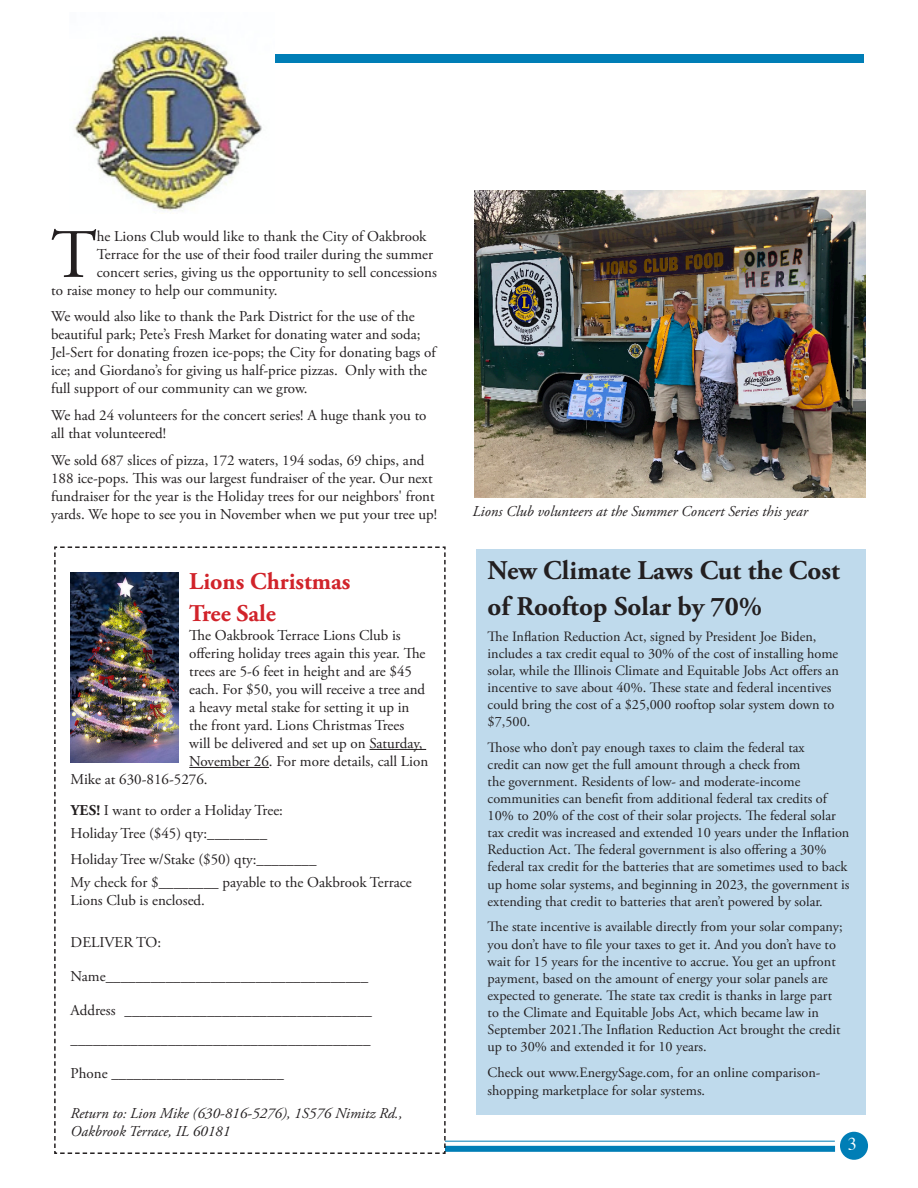
<style>
.page{position:relative;width:918px;height:1188px;background:#fff}
.page>*{position:absolute;margin:0;border:0;box-sizing:border-box;transform-origin:0 0}
.body{font:69.3px "Adobe Garamond Pro";color:#231f20}
.headers{font:700 27px/36px "Adobe Garamond Pro";color:#231f20}
.heads{font:700 24px/31.5px "Adobe Garamond Pro";color:#d1232a}
.t1{font:18px "Times";color:#fff}
.body-2{font:15px/18px "Adobe Garamond Pro";color:#231f20}
._01_bef_body{font:15px "Adobe Garamond Pro";color:#231f20}
.body-3{font:italic 15px/18px "Adobe Garamond Pro";color:#231f20}
.body-4{font:14.25px/17.1px "Adobe Garamond Pro";color:#231f20}
.s1{font-weight:700}
</style>
<div class="page">
<div style="left:54px;top:54px;width:810px;height:9px;background:#007eb6"></div>
<div style="left:840px;top:1132px;width:28px;height:28px;background:#007eb6;border-radius:50%"></div>
<div style="left:55px;top:1146px;width:780px;height:6px;background:#007eb6"></div>
<hr style="left:56px;top:1141px;width:779px;height:1px;background:#007eb6">
<div style="left:476px;top:549px;width:390px;height:566px;background:#bfdaec"></div>
<img style="left:74px;top:36px;width:201px;height:175px">
<svg style="left:54px;top:546px;width:392px;height:608px"></svg>
<hr style="left:369px;top:749px;width:57px;height:1px;background:#231f20">
<hr style="left:189px;top:767px;width:80px;height:1px;background:#231f20">
<img style="left:71px;top:572px;width:107px;height:190px">
<div style="left:42px;top:39px;width:54px;height:27px;background:#fff"></div>
<img style="left:474px;top:190px;width:392px;height:308px">
<p class="body" style="left:51px;top:213px;width:47px">T</p>
<p class="body-2" style="left:97px;top:228px;width:331px">he Lions Club would like to thank the City of Oakbrook</p>
<p class="body-2" style="left:97px;top:246px;width:338px">Terrace for the use of their food trailer during the summer</p>
<p class="body-2" style="left:97px;top:264px;width:342px">concert series, giving us the opportunity to sell concessions</p>
<p class="body-2" style="left:51px;top:282px;width:228px">to raise money to help our community.</p>
<p class="body-2" style="left:51px;top:308px;width:386px">We would also like to thank the Park District for the use of the beautiful park; Pete’s Fresh Market for donating water and soda; Jel-Sert for donating frozen ice-pops; the City for donating bags of ice; and Giordano’s for giving us half-price pizzas. Only with the full support of our community can we grow.</p>
<p class="body-2" style="left:51px;top:407px;width:377px">We had 24 volunteers for the concert series! A huge thank you to all that volunteered!</p>
<p class="body-2" style="left:51px;top:452px;width:387px">We sold 687 slices of pizza, 172 waters, 194 sodas, 69 chips, and 188 ice-pops. This was our largest fundraiser of the year. Our next fundraiser for the year is the Holiday trees for our neighbors' front yards. We hope to see you in November when we put your tree up!</p>
<p class="heads" style="left:189px;top:567px;width:163px">Lions Christmas<br>Tree Sale</p>
<p class="_01_bef_body" style="left:189px;top:626px;width:213px">The Oakbrook Terrace Lions Club is</p>
<p class="_01_bef_body" style="left:189px;top:644px;width:238px">offering holiday trees again this year. The</p>
<p class="_01_bef_body" style="left:189px;top:662px;width:224px">trees are 5-6 feet in height and are $45</p>
<p class="_01_bef_body" style="left:189px;top:680px;width:237px">each. For $50, you will receive a tree and</p>
<p class="_01_bef_body" style="left:189px;top:698px;width:222px">a heavy metal stake for setting it up in</p>
<p class="_01_bef_body" style="left:189px;top:716px;width:216px">the front yard. Lions Christmas Trees</p>
<p class="_01_bef_body" style="left:189px;top:734px;width:235px">will be delivered and set up on Saturday,</p>
<p class="_01_bef_body" style="left:189px;top:752px;width:240px">November 26. For more details, call Lion</p>
<p class="_01_bef_body" style="left:71px;top:770px;width:139px">Mike at 630-816-5276.</p>
<p class="body-2" style="left:71px;top:802px;width:214px"><span class="s1">YES!</span> I want to order a Holiday Tree:</p>
<p class="body-2" style="left:71px;top:825px;width:198px">Holiday Tree ($45) qty:________</p>
<p class="body-2" style="left:71px;top:851px;width:248px">Holiday Tree w/Stake ($50) qty:________</p>
<p class="body-2" style="left:71px;top:874px;width:343px">My check for $________ payable to the Oakbrook Terrace<br>Lions Club is enclosed.</p>
<p class="body-2" style="left:71px;top:933px;width:92px">DELIVER TO:</p>
<p class="body-2" style="left:71px;top:968px;width:299px">Name___________________________________</p>
<p class="body-2" style="left:71px;top:1002px;width:303px">Address _________________________________</p>
<p class="body-2" style="left:71px;top:1031px;width:301px">________________________________________</p>
<p class="body-2" style="left:71px;top:1065px;width:215px">Phone _______________________</p>
<p class="body-3" style="left:71px;top:1104px;width:333px">Return to: Lion Mike (630-816-5276), 1S576 Nimitz Rd.,<br>Oakbrook Terrace, IL 60181</p>
<p class="body-3" style="left:473px;top:503px;width:337px">Lions Club volunteers at the Summer Concert Series this year</p>
<p class="headers" style="left:488px;top:553px;width:354px">New Climate Laws Cut the Cost of Rooftop Solar by 70%</p>
<p class="body-4" style="left:488px;top:628px;width:353px">The Inflation Reduction Act, signed by President Joe Biden, includes a tax credit equal to 30% of the cost of installing home solar, while the Illinois Climate and Equitable Jobs Act offers an incentive to save about 40%. These state and federal incentives could bring the cost of a $25,000 rooftop solar system down to $7,500.</p>
<p class="body-4" style="left:488px;top:739px;width:363px">Those who don’t pay enough taxes to claim the federal tax<br>credit can now get the full amount through a check from<br>the government. Residents of low- and moderate-income communities can benefit from additional federal tax credits of 10% to 20% of the cost of their solar projects. The federal solar tax credit was increased and extended 10 years under the Inflation Reduction Act. The federal government is also offering a 30% federal tax credit for the batteries that are sometimes used to back up home solar systems, and beginning in 2023, the government is extending that credit to batteries that aren’t powered by solar.</p>
<p class="body-4" style="left:488px;top:919px;width:357px">The state incentive is available directly from your solar company; you don’t have to file your taxes to get it. And you don’t have to wait for 15 years for the incentive to accrue. You get an upfront payment, based on the amount of energy your solar panels are expected to generate. The state tax credit is thanks in large part to the Climate and Equitable Jobs Act, which became law in September 2021.The Inflation Reduction Act brought the credit up to 30% and extended it for 10 years.</p>
<p class="body-4" style="left:488px;top:1064px;width:334px;line-height:18px">Check out www.EnergySage.com, for an online comparison&shy;shopping marketplace for solar systems.</p>
<p class="t1" style="left:848px;top:1128px;width:10px">3</p>
</div>
